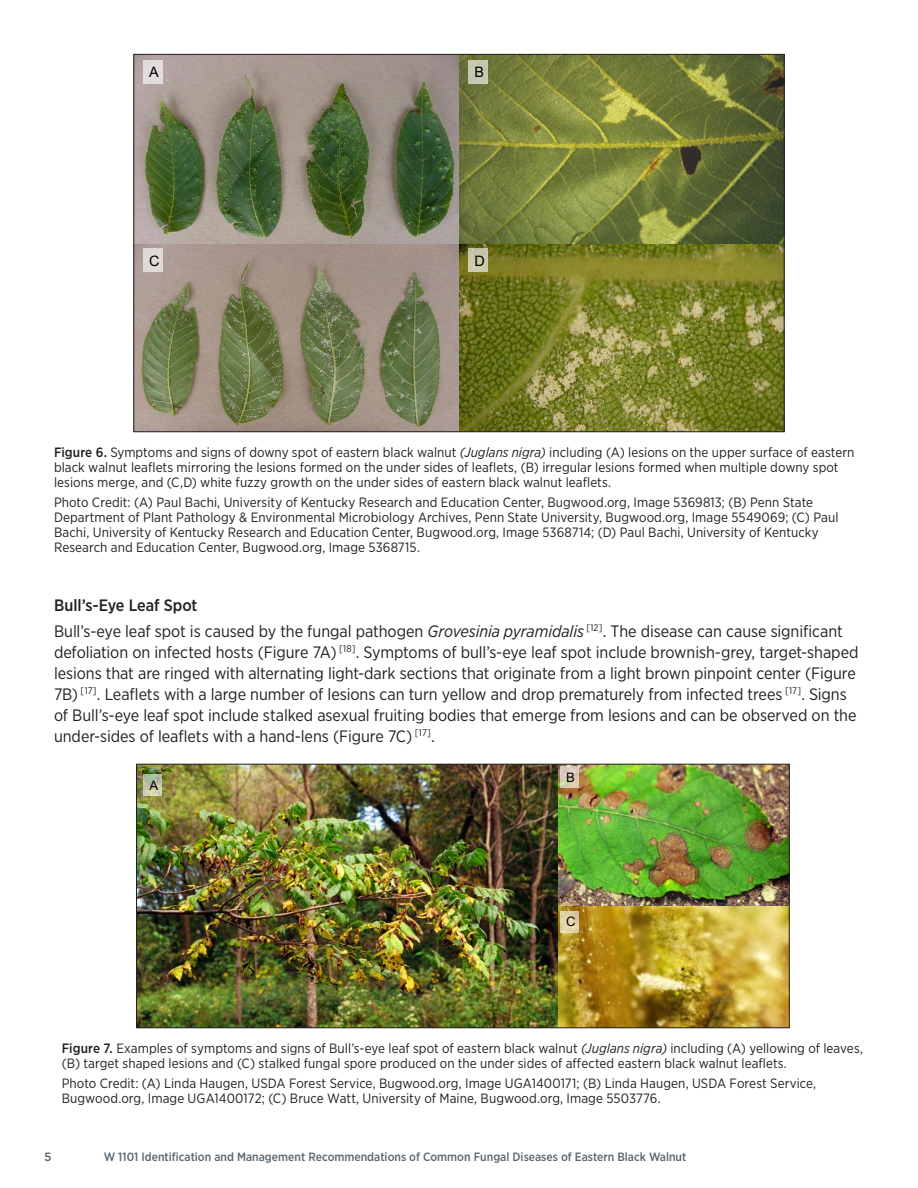
<style>
.page{position:relative;width:918px;height:1188px;background:#fff}
.page>*{position:absolute;margin:0;border:0;box-sizing:border-box;transform-origin:0 0}
.Body_Text{font:16.5px/21px "Gotham Narrow";letter-spacing:-.005em;color:#231f20}
.Subheads_2{font:500 16.5px "Gotham Narrow";letter-spacing:-.005em;color:#231f20}
.t1{font:14.4px "Arial";color:#000}
.Subheads_2-2{font:13.5px/15px "Gotham Narrow";letter-spacing:.005em;color:#231f20}
.t2{font:13.2px "Arial";color:#000}
.t3{font:500 12px "Gotham Narrow";color:#5a6670}
.t4{font:500 12px "Gotham";color:#5a6670}
.s1{font-weight:500}
.s2{font-style:italic}
</style>
<div class="page">
<img style="left:135px;top:56px;width:648px;height:374px">
<div style="left:143px;top:60px;width:20px;height:23px;background:#e2dcdc"></div>
<div style="left:143px;top:249px;width:20px;height:23px;background:#e0dad7"></div>
<div style="left:469px;top:60px;width:19px;height:23px;background:#c6c8b2"></div>
<div style="left:469px;top:249px;width:19px;height:23px;background:#cbcaaa"></div>
<img style="left:138px;top:766px;width:650px;height:260px">
<div style="left:144px;top:774px;width:18px;height:22px;background:#fff;opacity:.62"></div>
<div style="left:561px;top:766px;width:18px;height:22px;background:#fff;opacity:.62"></div>
<div style="left:561px;top:911px;width:18px;height:21px;background:#fff;opacity:.62"></div>
<div style="left:136px;top:764px;width:654px;height:264px;border:1px solid #231f20"></div>
<p class="t1" style="left:149px;top:62px;width:11px">A</p>
<p class="t1" style="left:149px;top:251px;width:12px">C</p>
<p class="t1" style="left:474px;top:62px;width:11px">B</p>
<p class="t1" style="left:474px;top:251px;width:12px">D</p>
<p class="Subheads_2-2" style="left:54px;top:445px;width:802px"><span class="s1">Figure 6.</span> Symptoms and signs of downy spot of eastern black walnut <span class="s2">(Juglans nigra)</span> including (A) lesions on the upper surface of eastern black walnut leaflets mirroring the lesions formed on the under sides of leaflets, (B) irregular lesions formed when multiple downy spot lesions merge, and (C,D) white fuzzy growth on the under sides of eastern black walnut leaflets.</p>
<p class="Subheads_2-2" style="left:54px;top:494px;width:786px">Photo Credit: (A) Paul Bachi, University of Kentucky Research and Education Center, Bugwood.org, Image 5369813; (B) Penn State Department of Plant Pathology &amp; Environmental Microbiology Archives, Penn State University, Bugwood.org, Image 5549069; (C) Paul Bachi, University of Kentucky Research and Education Center, Bugwood.org, Image 5368714; (D) Paul Bachi, University of Kentucky Research and Education Center, Bugwood.org, Image 5368715.</p>
<p class="Subheads_2" style="left:54px;top:595px;width:145px">Bull’s-Eye Leaf Spot</p>
<p class="Body_Text" style="left:54px;top:620px;width:806px">Bull’s-eye leaf spot is caused by the fungal pathogen <span class="s2">Grovesinia pyramidalis</span> <sup>[12]</sup>. The disease can cause significant defoliation on infected hosts (Figure 7A) <sup>[18]</sup>. Symptoms of bull’s-eye leaf spot include brownish-grey, target-shaped lesions that are ringed with alternating light-dark sections that originate from a light brown pinpoint center (Figure 7B) <sup>[17]</sup>. Leaflets with a large number of lesions can turn yellow and drop prematurely from infected trees <sup>[17]</sup>. Signs of Bull’s-eye leaf spot include stalked asexual fruiting bodies that emerge from lesions and can be observed on the under-sides of leaflets with a hand-lens (Figure 7C) <sup>[17]</sup>.</p>
<p class="t2" style="left:149px;top:777px;width:10px">A</p>
<p class="t2" style="left:566px;top:768px;width:10px">B</p>
<p class="t2" style="left:566px;top:913px;width:11px">C</p>
<p class="Subheads_2-2" style="left:62px;top:1040px;width:803px"><span class="s1">Figure 7.</span> Examples of symptoms and signs of Bull’s-eye leaf spot of eastern black walnut <span class="s2">(Juglans nigra)</span> including (A) yellowing of leaves, (B) target shaped lesions and (C) stalked fungal spore produced on the under sides of affected eastern black walnut leaflets.</p>
<p class="Subheads_2-2" style="left:62px;top:1075px;width:756px">Photo Credit: (A) Linda Haugen, USDA Forest Service, Bugwood.org, Image UGA1400171; (B) Linda Haugen, USDA Forest Service,<br>Bugwood.org, Image UGA1400172; (C) Bruce Watt, University of Maine, Bugwood.org, Image 5503776.</p>
<p class="t4" style="left:44px;top:1149px;width:9px">5</p>
<p class="t3" style="left:104px;top:1149px;width:584px">W 1101 Identification and Management Recommendations of Common Fungal Diseases of Eastern Black Walnut</p>
</div>
